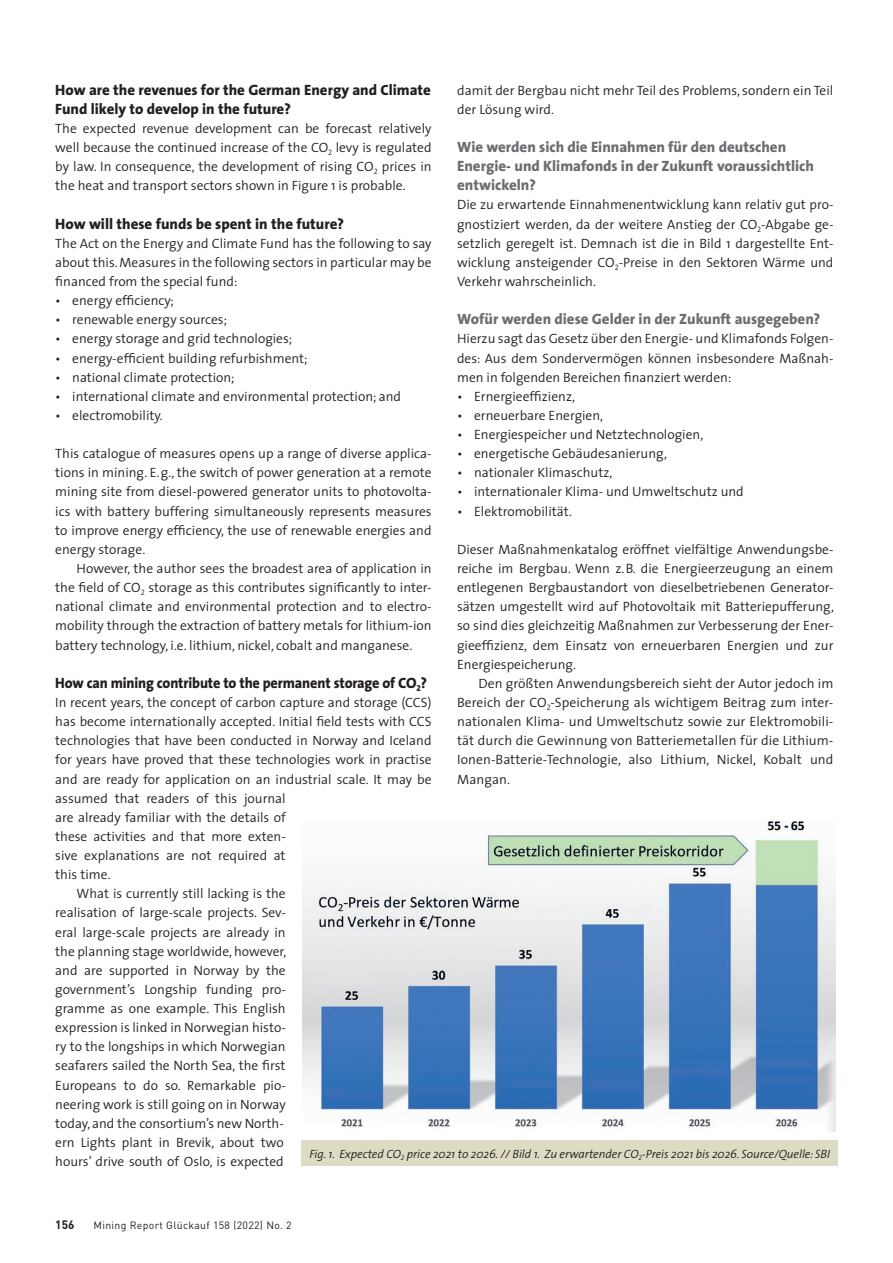
<style>
.page{position:relative;width:893px;height:1263px;background:#fff}
.page>*{position:absolute;margin:0;border:0;box-sizing:border-box;transform-origin:0 0}
.t1{font:800 15px/19.2px "The Sans";color:#6c6d70}
.t2{font:800 15px/19.2px "The Sans";color:#231f20}
.t3{font:800 15px "The Sans";color:#231f20;scale:.95 1}
.t4{font:300 13.5px/19.2px "The Sans";color:#231f20;text-align:justify}
.t5{font:italic 300 12px "The Sans";letter-spacing:-.005em;color:#231f20}
.t6{font:700 12px "DIN";color:#231f20}
.t7{font:10.5px "DIN";letter-spacing:.03em;color:#231f20}
</style>
<div class="page">
<img style="left:303px;top:821px;width:533px;height:311px">
<div style="left:301px;top:1141px;width:537px;height:25px;background:#dddbc3"></div>
<p class="t2" style="left:55px;top:80px;width:377px">How are the revenues for the German Energy and Climate<br>Fund likely to develop in the future?</p>
<p class="t4" style="left:55px;top:118px;width:378px">The expected revenue development can be forecast relatively well because the continued increase of the CO<sub>2</sub> levy is regulated by law. In consequence, the development of rising CO<sub>2</sub> prices in the heat and transport sectors shown in Figure 1 is probable.</p>
<p class="t2" style="left:55px;top:214px;width:290px">How will these funds be spent in the future?</p>
<p class="t4" style="left:55px;top:233px;width:378px">The Act on the Energy and Climate Fund has the following to say about this. Measures in the following sectors in particular may be financed from the special fund:</p>
<p class="t4" style="left:55px;top:290px;width:120px">• energy efficiency;</p>
<p class="t4" style="left:55px;top:310px;width:173px">• renewable energy sources;</p>
<p class="t4" style="left:55px;top:329px;width:238px">• energy storage and grid technologies;</p>
<p class="t4" style="left:55px;top:348px;width:254px">• energy-efficient building refurbishment;</p>
<p class="t4" style="left:55px;top:367px;width:181px">• national climate protection;</p>
<p class="t4" style="left:55px;top:386px;width:347px">• international climate and environmental protection; and</p>
<p class="t4" style="left:55px;top:405px;width:109px">• electromobility.</p>
<p class="t4" style="left:55px;top:444px;width:378px">This catalogue of measures opens up a range of diverse applica&shy;tions in mining. E.g., the switch of power generation at a remote mining site from diesel-powered generator units to photovolta&shy;ics with battery buffering simultaneously represents measures to improve energy efficiency, the use of renewable energies and energy storage.</p>
<p class="t4" style="left:55px;top:558px;width:378px;text-indent:21px">However, the author sees the broadest area of application in the field of CO<sub>2</sub> storage as this contributes significantly to inter&shy;national climate and environmental protection and to electro&shy;mobility through the extraction of battery metals for lithium-ion battery technology, i.e. lithium, nickel, cobalt and manganese.</p>
<p class="t3" style="left:55px;top:670px;width:393px">How can mining contribute to the permanent storage of CO<sub>2</sub>?</p>
<p class="t4" style="left:55px;top:692px;width:378px">In recent years, the concept of carbon capture and storage (CCS)</p>
<p class="t4" style="left:55px;top:711px;width:378px">has become internationally accepted. Initial field tests with CCS</p>
<p class="t4" style="left:55px;top:731px;width:378px">technologies that have been conducted in Norway and Iceland</p>
<p class="t4" style="left:55px;top:750px;width:378px">for years have proved that these technologies work in practise</p>
<p class="t4" style="left:55px;top:769px;width:378px">and are ready for application on an industrial scale. It may be</p>
<p class="t4" style="left:55px;top:788px;width:232px">assumed that readers of this journal</p>
<p class="t4" style="left:55px;top:807px;width:232px">are already familiar with the details of</p>
<p class="t4" style="left:55px;top:826px;width:232px">these activities and that more exten-</p>
<p class="t4" style="left:55px;top:845px;width:232px">sive explanations are not required at</p>
<p class="t4" style="left:55px;top:864px;width:57px">this time.</p>
<p class="t4" style="left:77px;top:884px;width:211px">What is currently still lacking is the</p>
<p class="t4" style="left:55px;top:903px;width:232px">realisation of large-scale projects. Sev-</p>
<p class="t4" style="left:55px;top:922px;width:232px">eral large-scale projects are already in</p>
<p class="t4" style="left:55px;top:941px;width:233px">the planning stage worldwide, however,</p>
<p class="t4" style="left:55px;top:960px;width:232px">and are supported in Norway by the</p>
<p class="t4" style="left:55px;top:979px;width:232px">government’s Longship funding pro-</p>
<p class="t4" style="left:55px;top:998px;width:232px">gramme as one example. This English</p>
<p class="t4" style="left:55px;top:1018px;width:232px">expression is linked in Norwegian histo-</p>
<p class="t4" style="left:55px;top:1037px;width:232px">ry to the longships in which Norwegian</p>
<p class="t4" style="left:55px;top:1056px;width:232px">seafarers sailed the North Sea, the first</p>
<p class="t4" style="left:55px;top:1075px;width:232px">Europeans to do so. Remarkable pio-</p>
<p class="t4" style="left:55px;top:1094px;width:232px">neering work is still going on in Norway</p>
<p class="t4" style="left:55px;top:1113px;width:230px">today, and the consortium’s new North-</p>
<p class="t4" style="left:55px;top:1132px;width:230px">ern Lights plant in Brevik, about two</p>
<p class="t4" style="left:55px;top:1151px;width:230px">hours’ drive south of Oslo, is expected</p>
<p class="t4" style="left:457px;top:80px;width:378px">damit der Bergbau nicht mehr Teil des Problems, sondern ein Teil der Lösung wird.</p>
<p class="t1" style="left:457px;top:137px;width:358px">Wie werden sich die Einnahmen für den deutschen<br>Energie- und Klimafonds in der Zukunft voraussichtlich entwickeln?</p>
<p class="t4" style="left:457px;top:195px;width:378px">Die zu erwartende Einnahmenentwicklung kann relativ gut pro&shy;gnostiziert werden, da der weitere Anstieg der CO<sub>2</sub>-Abgabe ge&shy;setzlich geregelt ist. Demnach ist die in Bild 1 dargestellte Ent&shy;wicklung ansteigender CO<sub>2</sub>-Preise in den Sektoren Wärme und Verkehr wahrscheinlich.</p>
<p class="t1" style="left:457px;top:309px;width:365px">Wofür werden diese Gelder in der Zukunft ausgegeben?</p>
<p class="t4" style="left:457px;top:329px;width:378px">Hierzu sagt das Gesetz über den Energie- und Klimafonds Folgen&shy;des: Aus dem Sondervermögen können insbesondere Maßnah&shy;men in folgenden Bereichen finanziert werden:</p>
<p class="t4" style="left:457px;top:386px;width:119px">• Ernergieeffizienz,</p>
<p class="t4" style="left:457px;top:405px;width:148px">• erneuerbare Energien,</p>
<p class="t4" style="left:457px;top:424px;width:248px">• Energiespeicher und Netztechnologien,</p>
<p class="t4" style="left:457px;top:444px;width:211px">• energetische Gebäudesanierung,</p>
<p class="t4" style="left:457px;top:463px;width:157px">• nationaler Klimaschutz,</p>
<p class="t4" style="left:457px;top:482px;width:288px">• internationaler Klima- und Umweltschutz und</p>
<p class="t4" style="left:457px;top:501px;width:116px">• Elektromobilität.</p>
<p class="t4" style="left:457px;top:539px;width:378px">Dieser Maßnahmenkatalog eröffnet vielfältige Anwendungsbe&shy;reiche im Bergbau. Wenn z.B. die Energieerzeugung an einem entlegenen Bergbaustandort von dieselbetriebenen Generator&shy;sätzen umgestellt wird auf Photovoltaik mit Batteriepufferung, so sind dies gleichzeitig Maßnahmen zur Verbesserung der Ener&shy;gieeffizienz, dem Einsatz von erneuerbaren Energien und zur Energiespeicherung.</p>
<p class="t4" style="left:457px;top:673px;width:378px;text-indent:21px">Den größten Anwendungsbereich sieht der Autor jedoch im Bereich der CO<sub>2</sub>-Speicherung als wichtigem Beitrag zum inter&shy;nationalen Klima- und Umweltschutz sowie zur Elektromobili&shy;tät durch die Gewinnung von Batteriemetallen für die Lithium-Ionen-Batterie-Technologie, also Lithium, Nickel, Kobalt und Mangan.</p>
<p class="t5" style="left:309px;top:1144px;width:522px">Fig. 1. Expected CO<sub>2</sub> price 2021 to 2026. // Bild 1. Zu erwartender CO<sub>2</sub>-Preis 2021 bis 2026. Source/Quelle: SBI</p>
<p class="t6" style="left:55px;top:1217px;width:21px">156</p>
<p class="t7" style="left:94px;top:1218px;width:200px">Mining Report Glückauf 158 (2022) No. 2</p>
</div>
